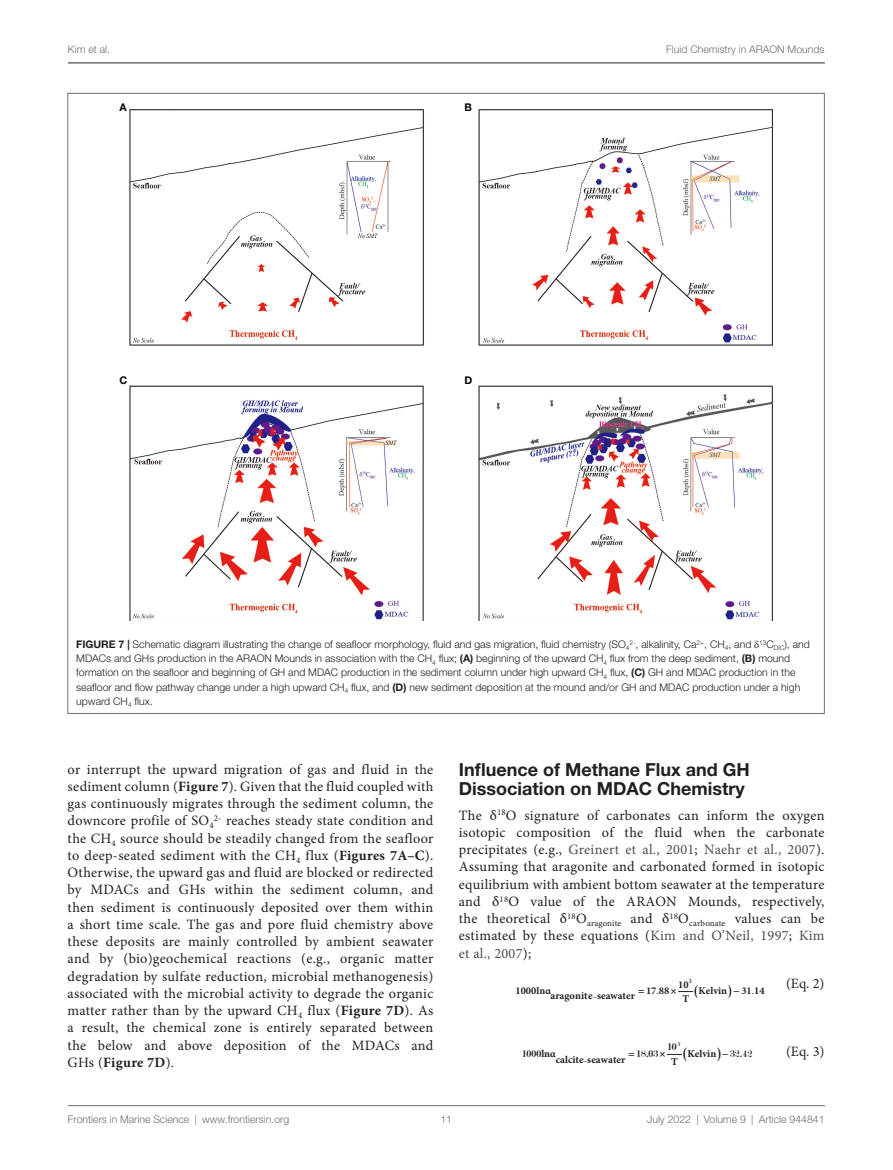
<style>
.page{position:relative;width:893px;height:1170px;background:#fff}
.page>*{position:absolute;margin:0;border:0;box-sizing:border-box;transform-origin:0 0}
.SecHeadB{font:700 18px/18.8px "Helvetica Neue LT Std";color:#231f20}
.ParaIndent{font:14.25px/17.2px "Minion Pro";letter-spacing:.02em;color:#231f20;text-align:justify}
.Para{font:14.25px/17.2px "Minion Pro";letter-spacing:.02em;color:#231f20;text-align:justify}
.Equation{font:14.25px "Minion Pro";color:#231f20}
.t1{font:700 10.65px "Helvetica Neue LT Std";color:#000}
.FigCaption{font:300 10.5px/14.2px "Helvetica Neue LT Std";color:#231f20}
.t2{font:300 10.5px "Helvetica Neue LT Std";color:#6c6d70}
.t3{font:700 10.5px "Minion Pro";color:#231f20}
.t4{font:10.5px "Modern";letter-spacing:.015em;color:#231f20}
.t5{font:700 10.35px "Minion Pro";color:#231f20}
.t6{font:10.35px "Minion Pro";color:#231f20}
.t7{font:6.15px "Modern";color:#231f20}
.t8{font:700 6px "Minion Pro";color:#231f20}
.s1{font-weight:700}
.s2{font-family:"Times New Roman";font-weight:400}
.s3{color:#4d4d4d}
.s4{font-family:"Minion Pro";font-weight:700}
</style>
<div class="page">
<hr style="left:68px;top:1105px;width:757px;height:1px;background:#6c6d70">
<hr style="left:68px;top:63px;width:757px;height:1px;background:#6c6d70">
<img style="left:129px;top:109px;width:644px;height:512px">
<svg style="left:678px;top:991px;width:16px;height:2px"></svg>
<svg style="left:666px;top:1053px;width:16px;height:2px"></svg>
<p class="t2" style="left:68px;top:43px;width:44px">Kim et al.</p>
<p class="t1" style="left:119px;top:100px;width:9px">A</p>
<p class="t1" style="left:465px;top:100px;width:9px">B</p>
<p class="t1" style="left:119px;top:373px;width:9px">C</p>
<p class="t1" style="left:465px;top:373px;width:9px">D</p>
<p class="t2" style="left:666px;top:43px;width:160px">Fluid Chemistry in ARAON Mounds</p>
<p class="FigCaption" style="left:76px;top:636px;width:735px"><span class="s1">FIGURE 7 |</span> Schematic diagram illustrating the change of seafloor morphology, fluid and gas migration, fluid chemistry (SO<sub>4</sub><sup>2-</sup>, alkalinity, Ca<sup>2+</sup>, CH<sub>4</sub>, and <span class="s2">δ</span><sup>13</sup>C<sub>DIC</sub>), and MDACs and GHs production in the ARAON Mounds in association with the CH<sub>4</sub> flux; <span class="s1">(A)</span> beginning of the upward CH<sub>4</sub> flux from the deep sediment, <span class="s1">(B)</span> mound formation on the seafloor and beginning of GH and MDAC production in the sediment column under high upward CH<sub>4</sub> flux, <span class="s1">(C)</span> GH and MDAC production in the seafloor and flow pathway change under a high upward CH<sub>4</sub> flux, and <span class="s1">(D)</span> new sediment deposition at the mound and/or GH and MDAC production under a high upward CH<sub>4</sub> flux.</p>
<p class="ParaIndent" style="left:68px;top:760px;width:367px">or interrupt the upward migration of gas and fluid in the sediment column (<span class="s1">Figure 7</span>). Given that the fluid coupled with gas continuously migrates through the sediment column, the downcore profile of SO<sub>4</sub><sup>2-</sup> reaches steady state condition and the CH<sub>4</sub> source should be steadily changed from the seafloor to deep-seated sediment with the CH<sub>4</sub> flux (<span class="s1">Figures 7A–C</span>).<br>Otherwise, the upward gas and fluid are blocked or redirected by MDACs and GHs within the sediment column, and then sediment is continuously deposited over them within a short time scale. The gas and pore fluid chemistry above these deposits are mainly controlled by ambient seawater and by (bio)geochemical reactions (e.g., organic matter degradation by sulfate reduction, microbial methanogenesis) associated with the microbial activity to degrade the organic matter rather than by the upward CH<sub>4</sub> flux (<span class="s1">Figure 7D</span>). As a result, the chemical zone is entirely separated between the below and above deposition of the MDACs and GHs (<span class="s1">Figure 7D</span>).</p>
<p class="SecHeadB" style="left:459px;top:759px;width:293px">Influence of Methane Flux and GH<br>Dissociation on MDAC Chemistry</p>
<p class="Para" style="left:459px;top:806px;width:367px">The δ<sup>18</sup>O signature of carbonates can inform the oxygen isotopic composition of the fluid when the carbonate precipitates (e.g., <span class="s3">Greinert et al., 2001</span>; <span class="s3">Naehr et al., 2007</span>).<br>Assuming that aragonite and carbonated formed in isotopic equilibrium with ambient bottom seawater at the temperature and δ<sup>18</sup>O value of the ARAON Mounds, respectively, the theoretical δ<sup>18</sup>O<sub>aragonite</sub> and δ<sup>18</sup>O<sub>carbonate</sub> values can be estimated by these equations (<span class="s3">Kim and O’Neil, 1997</span>; <span class="s3">Kim et al., 2007</span>);</p>
<p class="t5" style="left:515px;top:983px;width:37px">1000lnα</p>
<p class="t5" style="left:646px;top:983px;width:25px">17 88</p>
<p class="Equation" style="left:786px;top:973px;width:40px">(Eq. 2)</p>
<p class="t8" style="left:689px;top:976px;width:5px">3</p>
<p class="t5" style="left:678px;top:976px;width:12px">10</p>
<p class="t5" style="left:699px;top:983px;width:30px">Kelvin</p>
<p class="t5" style="left:734px;top:983px;width:32px">− 31 14</p>
<p class="t5" style="left:550px;top:988px;width:86px">aragonite seawater</p>
<p class="t5" style="left:682px;top:991px;width:8px">T</p>
<p class="t6" style="left:656px;top:983px;width:4px">.</p>
<p class="t6" style="left:752px;top:983px;width:4px">.</p>
<p class="t7" style="left:678px;top:1040px;width:4px">3</p>
<p class="t4" style="left:667px;top:1041px;width:11px">10</p>
<p class="t3" style="left:646px;top:1046px;width:4px">.</p>
<p class="t3" style="left:740px;top:1046px;width:4px">.</p>
<p class="Equation" style="left:786px;top:1041px;width:40px">(Eq. 3)</p>
<p class="t3" style="left:687px;top:1046px;width:30px">Kelvin</p>
<p class="t4" style="left:522px;top:1048px;width:36px">1000<span class="s4">lnα</span></p>
<p class="t4" style="left:636px;top:1048px;width:24px">18 03</p>
<p class="t4" style="left:722px;top:1048px;width:31px">− 32 42</p>
<p class="t3" style="left:556px;top:1051px;width:71px">calcite seawater</p>
<p class="t3" style="left:671px;top:1054px;width:8px">T</p>
<p class="t2" style="left:68px;top:1112px;width:223px">Frontiers in Marine Science | www.frontiersin.org</p>
<p class="t2" style="left:440px;top:1112px;width:13px">11</p>
<p class="t2" style="left:647px;top:1112px;width:179px">July 2022 | Volume 9 | Article 944841</p>
</div>
